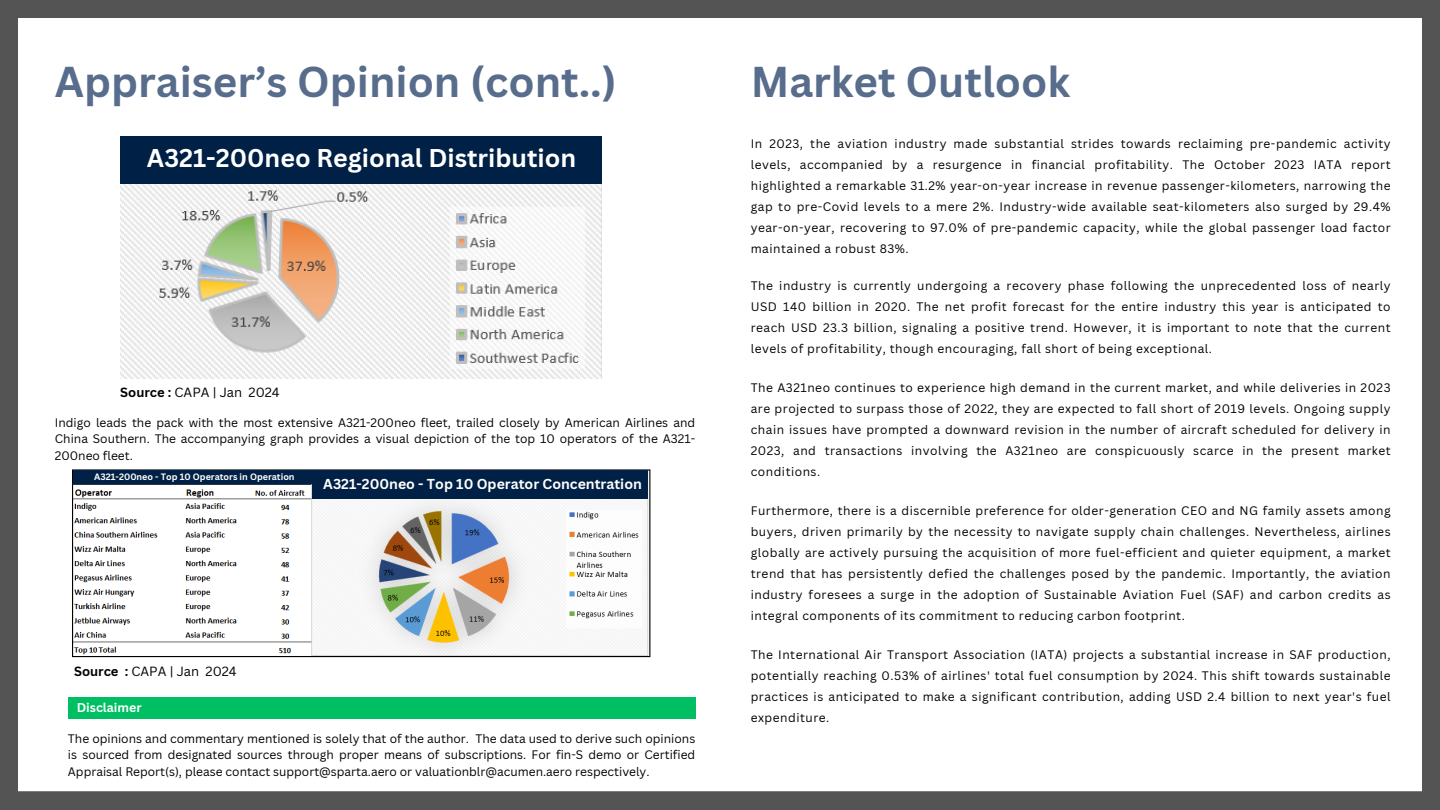
<style>
.page{position:relative;width:1440px;height:810px;background:#fff}
.page>*{position:absolute;margin:0;border:0;box-sizing:border-box;transform-origin:0 0}
.t1{font:700 42px "Canva Sans";color:#586c8c}
.t2{font:700 25px "Canva Sans";color:#fff}
.t3{font:700 14px "Canva Sans";color:#fff}
.t4{font:13px "Canva Sans";color:#000}
.t5{font:700 12.4px "Canva Sans";color:#fff}
.t6{font:12px/21px "Canva Sans";letter-spacing:.04em;color:#000;text-align:justify}
.t7{font:700 9px "Canva Sans";color:#fff}
.s1{font-weight:700}
</style>
<div class="page">
<div style="left:0;top:0;width:1440px;height:18px;background:#545454"></div>
<div style="left:0;top:791px;width:1440px;height:19px;background:#545454"></div>
<div style="left:0;top:0;width:18px;height:810px;background:#545454"></div>
<div style="left:1422px;top:0;width:18px;height:810px;background:#545454"></div>
<img style="left:120px;top:184px;width:482px;height:195px">
<img style="left:72px;top:469px;width:579px;height:189px">
<div style="left:68px;top:697px;width:627px;height:22px;background:#00bf63"></div>
<div style="left:120px;top:136px;width:482px;height:48px;background:#002046"></div>
<div style="left:73px;top:471px;width:240px;height:13px;background:#002046"></div>
<div style="left:312px;top:471px;width:336px;height:28px;background:#002046"></div>
<h1 class="t1" style="left:55px;top:52px;width:563px">Appraiser’s Opinion (cont..)</h1>
<h6 class="t2" style="left:147px;top:140px;width:431px">A321-200neo Regional Distribution</h6>
<h6 class="t4" style="left:120px;top:383px;width:161px"><span class="s1">Source :</span> CAPA | Jan 2024</h6>
<p class="t6" style="left:55px;top:414px;width:642px;line-height:16.5px">Indigo leads the pack with the most extensive A321-200neo fleet, trailed closely by American Airlines and China Southern. The accompanying graph provides a visual depiction of the top 10 operators of the A321- 200neo fleet.</p>
<h4 class="t7" style="left:94px;top:471px;width:202px">A321-200neo - Top 10 Operators in Operation</h4>
<h5 class="t3" style="left:323px;top:474px;width:320px">A321-200neo - Top 10 Operator Concentration</h5>
<h6 class="t4" style="left:74px;top:662px;width:164px"><span class="s1">Source :</span> CAPA | Jan 2024</h6>
<h4 class="t5" style="left:77px;top:699px;width:66px">Disclaimer</h4>
<h6 class="t6" style="left:68px;top:730px;width:629px;line-height:16.5px">The opinions and commentary mentioned is solely that of the author. The data used to derive such opinions is sourced from designated sources through proper means of subscriptions. For fin-S demo or Certified Appraisal Report(s), please contact support@sparta.aero or valuationblr@acumen.aero respectively.</h6>
<p class="t1" style="left:751px;top:52px;width:321px">Market Outlook</p>
<h6 class="t6" style="left:751px;top:133px;width:641px">In 2023, the aviation industry made substantial strides towards reclaiming pre-pandemic activity levels, accompanied by a resurgence in financial profitability. The October 2023 IATA report highlighted a remarkable 31.2% year-on-year increase in revenue passenger-kilometers, narrowing the gap to pre-Covid levels to a mere 2%. Industry-wide available seat-kilometers also surged by 29.4% year-on-year, recovering to 97.0% of pre-pandemic capacity, while the global passenger load factor maintained a robust 83%.</h6>
<p class="t6" style="left:751px;top:275px;width:641px">The industry is currently undergoing a recovery phase following the unprecedented loss of nearly USD 140 billion in 2020. The net profit forecast for the entire industry this year is anticipated to reach USD 23.3 billion, signaling a positive trend. However, it is important to note that the current levels of profitability, though encouraging, fall short of being exceptional.</p>
<h3 class="t6" style="left:751px;top:377px;width:641px">The A321neo continues to experience high demand in the current market, and while deliveries in 2023 are projected to surpass those of 2022, they are expected to fall short of 2019 levels. Ongoing supply chain issues have prompted a downward revision in the number of aircraft scheduled for delivery in 2023, and transactions involving the A321neo are conspicuously scarce in the present market conditions.</h3>
<h2 class="t6" style="left:751px;top:500px;width:641px">Furthermore, there is a discernible preference for older-generation CEO and NG family assets among buyers, driven primarily by the necessity to navigate supply chain challenges. Nevertheless, airlines globally are actively pursuing the acquisition of more fuel-efficient and quieter equipment, a market trend that has persistently defied the challenges posed by the pandemic. Importantly, the aviation industry foresees a surge in the adoption of Sustainable Aviation Fuel (SAF) and carbon credits as integral components of its commitment to reducing carbon footprint.</h2>
<h6 class="t6" style="left:751px;top:644px;width:641px">The International Air Transport Association (IATA) projects a substantial increase in SAF production, potentially reaching 0.53% of airlines' total fuel consumption by 2024. This shift towards sustainable practices is anticipated to make a significant contribution, adding USD 2.4 billion to next year's fuel expenditure.</h6>
</div>
